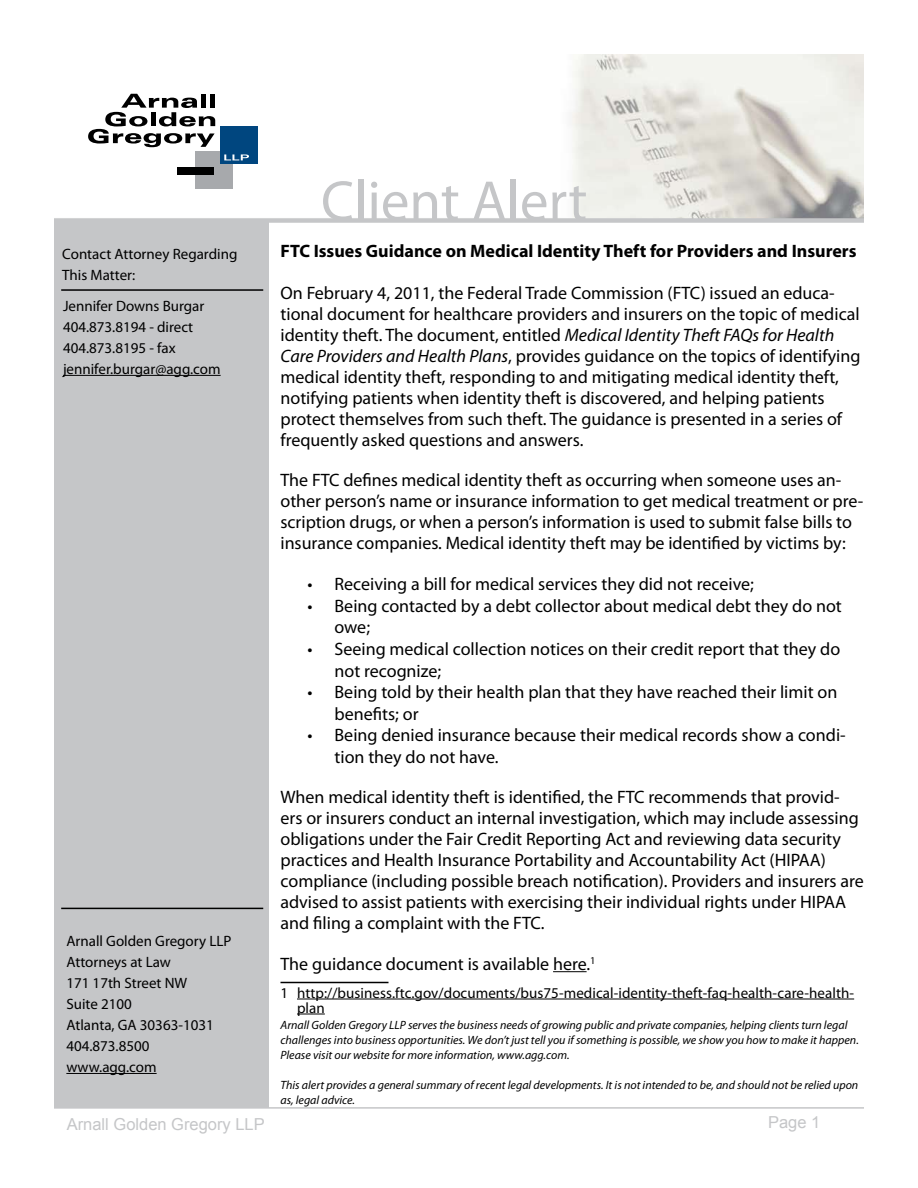
<style>
.page{position:relative;width:918px;height:1188px;background:#fff}
.page>*{position:absolute;margin:0;border:0;box-sizing:border-box;transform-origin:0 0}
.t1{font:57px "Myriad Pro";color:#c5c6c8}
.t2{font:18px/21px "Myriad Pro";color:#000}
.t3{font:700 18px "Myriad Pro";color:#000}
.t4{font:16.5px "Arial";color:#c5c6c8}
.t5{font:15px/21px "Myriad Pro";color:#000}
.t6{font:italic 12px/15px "Myriad Pro";color:#000}
.s1{font-style:italic}
</style>
<div class="page">
<div style="left:54px;top:176px;width:214px;height:932px;background:#c5c6c8"></div>
<hr style="left:66px;top:1073px;width:91px;height:1px;background:#000">
<hr style="left:61px;top:908px;width:202px;height:1px;background:#000">
<hr style="left:61px;top:289px;width:202px;height:2px;background:#000">
<hr style="left:54px;top:1107px;width:810px;height:2px;background:#c5c6c8">
<img style="left:54px;top:55px;width:810px;height:163px">
<div style="left:195px;top:151px;width:37px;height:38px;background:#a7a9ac"></div>
<div style="left:177px;top:167px;width:36px;height:7px;background:#000"></div>
<div style="left:220px;top:126px;width:37px;height:38px;background:#00467f"></div>
<svg style="left:224px;top:154px;width:25px;height:6px"></svg>
<svg style="left:88px;top:94px;width:127px;height:53px"></svg>
<div style="left:54px;top:218px;width:810px;height:5px;background:#c5c6c8"></div>
<hr style="left:63px;top:375px;width:158px;height:1px;background:#000">
<hr style="left:553px;top:971px;width:34px;height:1px;background:#000">
<hr style="left:280px;top:982px;width:108px;height:1px;background:#000">
<hr style="left:297px;top:999px;width:557px;height:1px;background:#000">
<svg style="left:297px;top:1014px;width:28px;height:1px"></svg>
<p class="t5" style="left:62px;top:243px;width:177px">Contact Attorney Regarding<br>This Matter:</p>
<p class="t5" style="left:63px;top:295px;width:159px">Jennifer Downs Burgar<br>404.873.8194 - direct<br>404.873.8195 - fax jennifer.burgar@agg.com</p>
<p class="t5" style="left:66px;top:930px;width:167px">Arnall Golden Gregory LLP<br>Attorneys at Law<br>171 17th Street NW<br>Suite 2100<br>Atlanta, GA 30363-1031<br>404.873.8500 www.agg.com</p>
<h1 class="t1" style="left:321px;top:166px;width:268px">Client Alert</h1>
<p class="t3" style="left:280px;top:239px;width:578px">FTC Issues Guidance on Medical Identity Theft for Providers and Insurers</p>
<p class="t2" style="left:280px;top:282px;width:581px">On February 4, 2011, the Federal Trade Commission (FTC) issued an educa&shy;tional document for healthcare providers and insurers on the topic of medical identity theft. The document, entitled <span class="s1">Medical Identity Theft FAQs for Health Care Providers and Health Plans</span>, provides guidance on the topics of identifying medical identity theft, responding to and mitigating medical identity theft, notifying patients when identity theft is discovered, and helping patients protect themselves from such theft. The guidance is presented in a series of frequently asked questions and answers.</p>
<p class="t2" style="left:280px;top:469px;width:585px">The FTC defines medical identity theft as occurring when someone uses an&shy;other person’s name or insurance information to get medical treatment or pre&shy;scription drugs, or when a person’s information is used to submit false bills to insurance companies. Medical identity theft may be identified by victims by:</p>
<p class="t2" style="left:308px;top:573px;width:448px">• Receiving a bill for medical services they did not receive;</p>
<p class="t2" style="left:334px;top:595px;width:509px;line-height:21.6px;text-indent:-27px">• Being contacted by a debt collector about medical debt they do not owe;</p>
<p class="t2" style="left:334px;top:638px;width:507px;line-height:21.6px;text-indent:-27px">• Seeing medical collection notices on their credit report that they do not recognize;</p>
<p class="t2" style="left:334px;top:681px;width:504px;line-height:21.6px;text-indent:-27px">• Being told by their health plan that they have reached their limit on benefits; or</p>
<p class="t2" style="left:334px;top:724px;width:513px;line-height:21.6px;text-indent:-27px">• Being denied insurance because their medical records show a condi&shy;tion they do not have.</p>
<p class="t2" style="left:280px;top:787px;width:585px">When medical identity theft is identified, the FTC recommends that provid&shy;ers or insurers conduct an internal investigation, which may include assessing obligations under the Fair Credit Reporting Act and reviewing data security practices and Health Insurance Portability and Accountability Act (HIPAA) compliance (including possible breach notification). Providers and insurers are advised to assist patients with exercising their individual rights under HIPAA and filing a complaint with the FTC.</p>
<p class="t2" style="left:280px;top:953px;width:317px">The guidance document is available here.<sup>1</sup></p>
<p class="t5" style="left:297px;top:985px;width:559px;line-height:15px;text-indent:-16px">1 http://business.ftc.gov/documents/bus75-medical-identity-theft-faq-health-care-health&shy;plan</p>
<p class="t6" style="left:280px;top:1017px;width:580px">Arnall Golden Gregory LLP serves the business needs of growing public and private companies, helping clients turn legal challenges into business opportunities. We don’t just tell you if something is possible, we show you how to make it happen.<br>Please visit our website for more information, www.agg.com.</p>
<p class="t6" style="left:280px;top:1077px;width:579px">This alert provides a general summary of recent legal developments. It is not intended to be, and should not be relied upon as, legal advice.</p>
<p class="t4" style="left:67px;top:1114px;width:200px">Arnall Golden Gregory LLP</p>
<p class="t4" style="left:768px;top:1111px;width:54px">Page 1</p>
</div>
